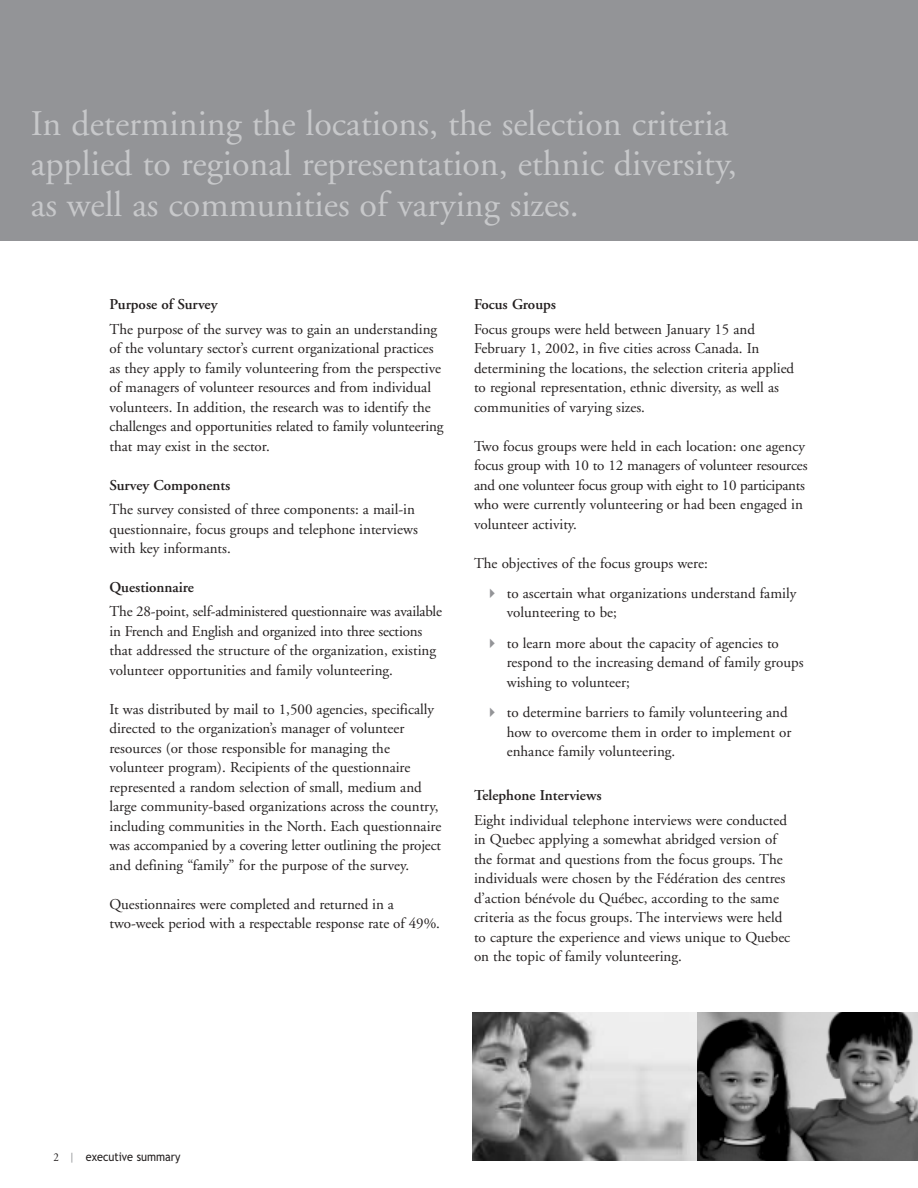
<style>
.page{position:relative;width:918px;height:1188px;background:#fff}
.page>*{position:absolute;margin:0;border:0;box-sizing:border-box;transform-origin:0 0}
.t1{font:36px/40.5px "Adobe Garamond";color:#c7c8ca}
.t2{font:15px/19.5px "Adobe Garamond";color:#231f1f}
.t3{font:600 15px "Adobe Garamond";color:#231f1f}
.t4{font:12px "Trebuchet MS";color:#231f1f;scale:.91 1}
.s1{font-family:"Adobe Garamond"}
.s2{color:#939497}
</style>
<div class="page">
<div style="left:0;top:0;width:918px;height:241px;background:#939497"></div>
<img style="left:697px;top:1012px;width:221px;height:149px">
<svg style="left:472px;top:1012px;width:225px;height:149px;background:#a7a7a7"></svg>
<h1 class="t1" style="left:31px;top:107px;width:707px">In determining the locations, the selection criteria applied to regional representation, ethnic diversity, as well as communities of varying sizes.</h1>
<p class="t3" style="left:110px;top:299px;width:109px">Purpose of Survey</p>
<p class="t2" style="left:110px;top:321px;width:335px">The purpose of the survey was to gain an understanding of the voluntary sector’s current organizational practices as they apply to family volunteering from the perspective of managers of volunteer resources and from individual volunteers. In addition, the research was to identify the challenges and opportunities related to family volunteering that may exist in the sector.</p>
<p class="t3" style="left:110px;top:479px;width:122px">Survey Components</p>
<p class="t2" style="left:110px;top:501px;width:310px">The survey consisted of three components: a mail-in questionnaire, focus groups and telephone interviews with key informants.</p>
<p class="t3" style="left:110px;top:581px;width:86px">Questionnaire</p>
<p class="t2" style="left:110px;top:603px;width:334px">The 28-point, self-administered questionnaire was available in French and English and organized into three sections that addressed the structure of the organization, existing volunteer opportunities and family volunteering.</p>
<p class="t2" style="left:110px;top:701px;width:333px">It was distributed by mail to 1,500 agencies, specifically directed to the organization’s manager of volunteer resources (or those responsible for managing the volunteer program). Recipients of the questionnaire represented a random selection of small, medium and large community-based organizations across the country, including communities in the North. Each questionnaire was accompanied by a covering letter outlining the project and defining “family” for the purpose of the survey.</p>
<p class="t2" style="left:110px;top:896px;width:332px">Questionnaires were completed and returned in a two-week period with a respectable response rate of 49%.</p>
<p class="t3" style="left:474px;top:298px;width:84px">Focus Groups</p>
<p class="t2" style="left:474px;top:321px;width:322px">Focus groups were held between January 15 and February 1, 2002, in five cities across Canada. In determining the locations, the selection criteria applied to regional representation, ethnic diversity, as well as communities of varying sizes.</p>
<p class="t2" style="left:474px;top:438px;width:335px">Two focus groups were held in each location: one agency focus group with 10 to 12 managers of volunteer resources and one volunteer focus group with eight to 10 participants who were currently volunteering or had been engaged in volunteer activity.</p>
<p class="t2" style="left:507px;top:549px;width:291px;line-height:30.3px;text-indent:-33px">The objectives of the focus groups were:<br>to ascertain what organizations understand family</p>
<p class="t2" style="left:507px;top:599px;width:274px;line-height:30.3px">volunteering to be;<br>to learn more about the capacity of agencies to</p>
<p class="t2" style="left:507px;top:654px;width:298px">respond to the increasing demand of family groups wishing to volunteer;</p>
<p class="t2" style="left:507px;top:704px;width:286px">to determine barriers to family volunteering and how to overcome them in order to implement or enhance family volunteering.</p>
<p class="t3" style="left:474px;top:790px;width:129px">Telephone Interviews</p>
<p class="t2" style="left:474px;top:812px;width:318px">Eight individual telephone interviews were conducted in Quebec applying a somewhat abridged version of the format and questions from the focus groups. The individuals were chosen by the Fédération des centres d’action bénévole du Québec, according to the same criteria as the focus groups. The interviews were held to capture the experience and views unique to Quebec on the topic of family volunteering.</p>
<p class="t4" style="left:54px;top:1153px;width:141px"><span class="s1">2</span> <span class="s2">|</span> executive summary</p>
</div>
